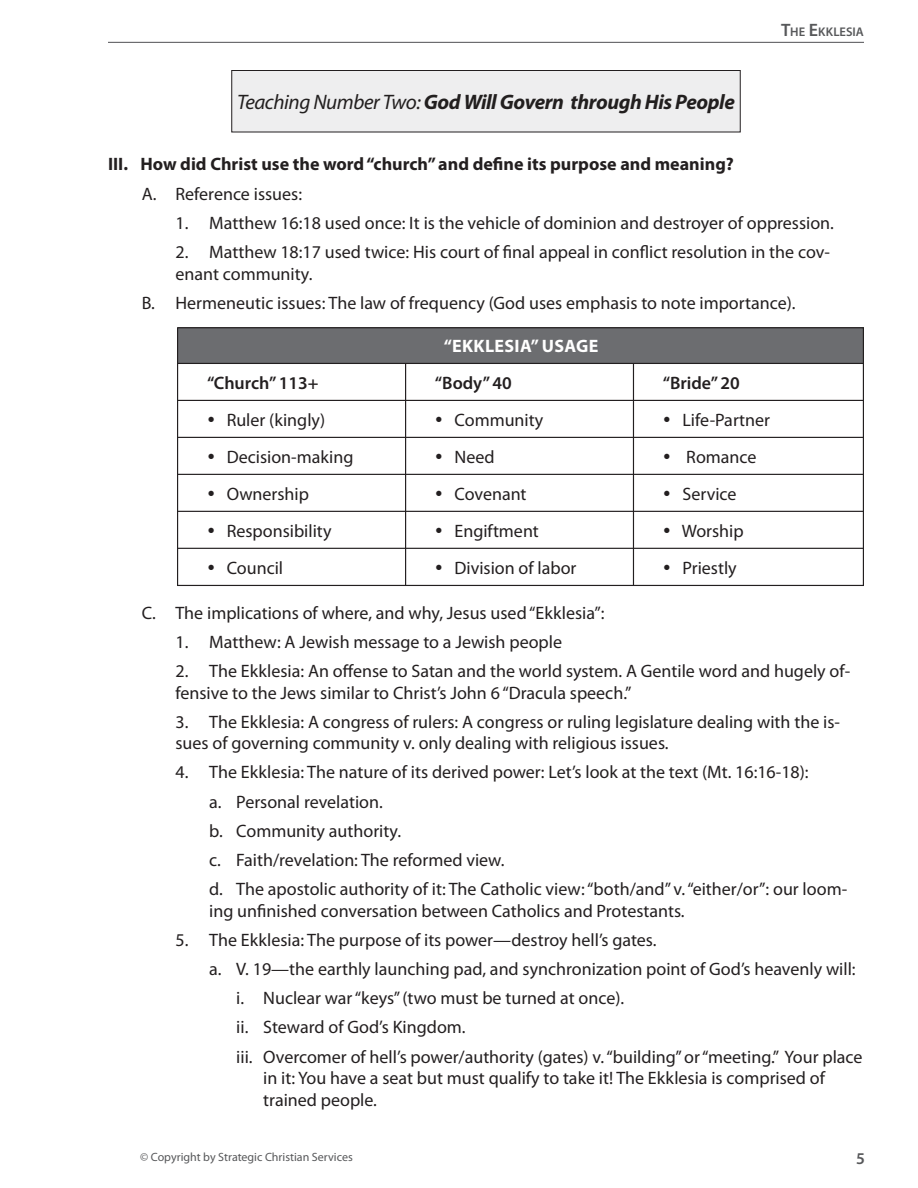
<style>
.page{position:relative;width:918px;height:1188px;background:#fff}
.page>*{position:absolute;margin:0;border:0;box-sizing:border-box;transform-origin:0 0}
.t1{font:italic 700 21px "Myriad Pro";letter-spacing:-.02em;color:#221f1f}
.OUTLINE_1{font:18px/21.6px "Myriad Pro";color:#231f20}
.OUTLINE_i{font:18px/21.6px "Myriad Pro";color:#231f20}
.OUTLINE_a{font:18px/21.6px "Myriad Pro";color:#231f20}
.OUTLINE_A{font:18px "Myriad Pro";color:#231f20}
.OUTLINE_I{font:700 18px "Myriad Pro";color:#231f20}
.t2{font:600 18px "Myriad Pro";color:#231f20}
.t3{font:700 18px "Myriad Pro";letter-spacing:.02em;color:#fff}
.t4{font:600 16.5px "Myriad Pro";color:#57585a}
.t5{font:600 12.6px "Myriad Pro";color:#57585a}
.t6{font:12px "Myriad Pro";color:#57585a}
.s1{font-weight:400}
.s2{font-size:18px}
</style>
<div class="page">
<hr style="left:108px;top:42px;width:756px;height:1px;background:#636366">
<div style="left:232px;top:70px;width:508px;height:62px;background:#eeeeef"></div>
<div style="left:231px;top:70px;width:510px;height:62px;border:1px solid #231f20"></div>
<div style="left:178px;top:327px;width:686px;height:36px;background:#6c6d70"></div>
<div style="left:177px;top:327px;width:687px;height:259px;border:1px solid #231f20"></div>
<hr style="left:178px;top:363px;width:685px;height:1px;background:#231f20">
<hr style="left:178px;top:400px;width:685px;height:1px;background:#231f20">
<hr style="left:178px;top:437px;width:685px;height:1px;background:#231f20">
<hr style="left:178px;top:474px;width:685px;height:1px;background:#231f20">
<hr style="left:178px;top:511px;width:685px;height:1px;background:#231f20">
<hr style="left:178px;top:548px;width:685px;height:1px;background:#231f20">
<hr style="left:405px;top:363px;width:1px;height:222px;background:#231f20">
<hr style="left:633px;top:363px;width:1px;height:222px;background:#231f20">
<p class="t1" style="left:237px;top:90px;width:499px"><span class="s1">Teaching Number Two:</span> God Will Govern through His People</p>
<p class="t5" style="left:781px;top:24px;width:84px"><span class="s2">T</span>HE <span class="s2">E</span>KKLESIA</p>
<p class="OUTLINE_I" style="left:108px;top:154px;width:627px">III. How did Christ use the word “church” and define its purpose and meaning?</p>
<p class="OUTLINE_A" style="left:142px;top:184px;width:162px">A. Reference issues:</p>
<p class="OUTLINE_1" style="left:176px;top:212px;width:660px">1. Matthew 16:18 used once: It is the vehicle of dominion and destroyer of oppression.</p>
<p class="OUTLINE_1" style="left:176px;top:241px;width:656px">2. Matthew 18:17 used twice: His court of final appeal in conflict resolution in the cov&shy;enant community.</p>
<p class="OUTLINE_A" style="left:142px;top:293px;width:655px">B. Hermeneutic issues: The law of frequency (God uses emphasis to note importance).</p>
<p class="t2" style="left:207px;top:371px;width:113px">“Church” 113+</p>
<p class="OUTLINE_i" style="left:207px;top:409px;width:120px">• Ruler (kingly)</p>
<p class="OUTLINE_i" style="left:207px;top:446px;width:148px">• Decision-making</p>
<p class="OUTLINE_i" style="left:207px;top:483px;width:104px">• Ownership</p>
<p class="OUTLINE_i" style="left:207px;top:520px;width:126px">• Responsibility</p>
<p class="OUTLINE_i" style="left:207px;top:557px;width:78px">• Council</p>
<p class="t3" style="left:444px;top:336px;width:144px">“Ekklesia” usage</p>
<p class="t2" style="left:435px;top:371px;width:78px">“Body” 40</p>
<p class="OUTLINE_i" style="left:435px;top:409px;width:110px">• Community</p>
<p class="OUTLINE_i" style="left:435px;top:446px;width:61px">• Need</p>
<p class="OUTLINE_i" style="left:435px;top:483px;width:93px">• Covenant</p>
<p class="OUTLINE_i" style="left:435px;top:520px;width:106px">• Engiftment</p>
<p class="OUTLINE_i" style="left:435px;top:557px;width:143px">• Division of labor</p>
<p class="t2" style="left:663px;top:371px;width:79px">“Bride” 20</p>
<p class="OUTLINE_i" style="left:663px;top:409px;width:109px">• Life-Partner</p>
<p class="OUTLINE_i" style="left:663px;top:446px;width:95px">• Romance</p>
<p class="OUTLINE_i" style="left:663px;top:483px;width:75px">• Service</p>
<p class="OUTLINE_i" style="left:663px;top:520px;width:83px">• Worship</p>
<p class="OUTLINE_i" style="left:663px;top:557px;width:75px">• Priestly</p>
<p class="OUTLINE_A" style="left:142px;top:603px;width:464px">C. The implications of where, and why, Jesus used “Ekklesia”:</p>
<p class="OUTLINE_1" style="left:176px;top:631px;width:388px">1. Matthew: A Jewish message to a Jewish people</p>
<p class="OUTLINE_1" style="left:176px;top:660px;width:676px">2. The Ekklesia: An offense to Satan and the world system. A Gentile word and hugely of&shy;fensive to the Jews similar to Christ’s John 6 “Dracula speech.”</p>
<p class="OUTLINE_1" style="left:176px;top:711px;width:666px">3. The Ekklesia: A congress of rulers: A congress or ruling legislature dealing with the is&shy;sues of governing community v. only dealing with religious issues.</p>
<p class="OUTLINE_1" style="left:176px;top:762px;width:635px">4. The Ekklesia: The nature of its derived power: Let’s look at the text (Mt. 16:16-18):</p>
<p class="OUTLINE_a" style="left:209px;top:791px;width:175px">a. Personal revelation.</p>
<p class="OUTLINE_a" style="left:209px;top:820px;width:193px">b. Community authority.</p>
<p class="OUTLINE_a" style="left:209px;top:849px;width:297px">c. Faith/revelation: The reformed view.</p>
<p class="OUTLINE_a" style="left:209px;top:879px;width:639px">d. The apostolic authority of it: The Catholic view: “both/and” v. “either/or”: our loom&shy;ing unfinished conversation between Catholics and Protestants.</p>
<p class="OUTLINE_1" style="left:176px;top:929px;width:483px">5. The Ekklesia: The purpose of its power—destroy hell’s gates.</p>
<p class="OUTLINE_a" style="left:209px;top:959px;width:648px">a. V. 19—the earthly launching pad, and synchronization point of God’s heavenly will:</p>
<p class="OUTLINE_i" style="left:236px;top:988px;width:390px">i. Nuclear war “keys” (two must be turned at once).</p>
<p class="OUTLINE_i" style="left:236px;top:1017px;width:231px">ii. Steward of God’s Kingdom.</p>
<p class="OUTLINE_i" style="left:263px;top:1046px;width:601px;text-indent:-27px">iii. Overcomer of hell’s power/authority (gates) v. “building” or “meeting.” Your place in it: You have a seat but must qualify to take it! The Ekklesia is comprised of trained people.</p>
<p class="t6" style="left:140px;top:1150px;width:214px">© Copyright by Strategic Christian Services</p>
<p class="t4" style="left:856px;top:1148px;width:10px">5</p>
</div>
